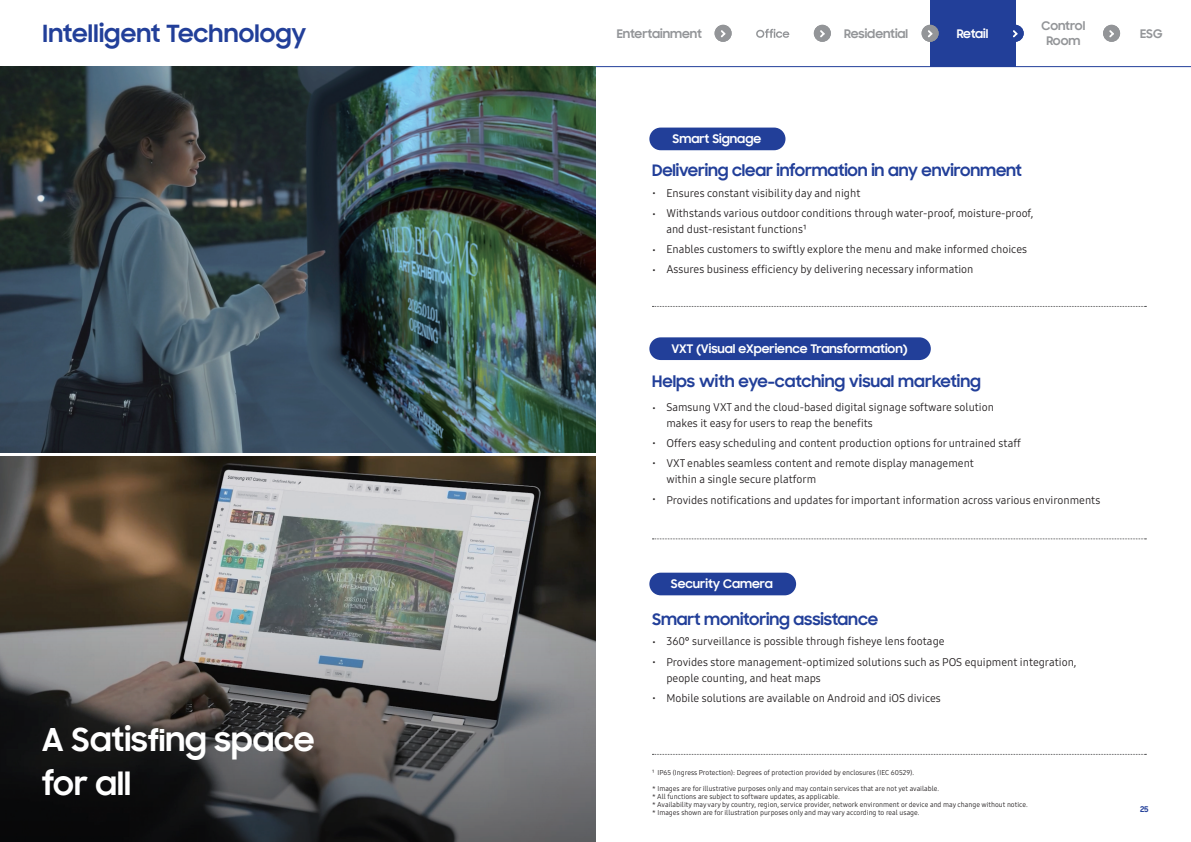
<style>
.page{position:relative;width:1191px;height:842px;background:#fff}
.page>*{position:absolute;margin:0;border:0;box-sizing:border-box;transform-origin:0 0}
._1_솔루션베네핏{font:700 32px "Samsung Sharp Sans";color:#fff}
.t1{font:700 24px "Samsung Sharp Sans";letter-spacing:.01em;color:#223f99}
.내지_본문_블루{font:700 16px "Samsung Sharp Sans";letter-spacing:-.01em;color:#223f99}
._3_기능_소제목{font:700 16px "Samsung Sharp Sans";color:#223f99}
.내지_본문_블루-2{font:700 12px "Samsung Sharp Sans";color:#fff}
.t2{font:700 12px/14.4px "Samsung Sharp Sans";color:#939598;text-align:center}
.본문{font:11px/16px "Samsung One Korean OTF 400";color:#231f20}
._3_기능_본문{font:11px/16px "Samsung One Korean OTF 400";color:#231f20}
.본문-2{font:500 11px "Samsung Sharp Sans";color:#231f20}
.t3{font:700 8px "Samsung Sharp Sans";color:#223f99}
._4_디스클레이머{font:7px "Samsung One Korean OTF 400";color:#231f20}
</style>
<div class="page">
<hr style="left:0;top:66px;width:595px;height:1px;background:#223f99">
<hr style="left:595px;top:66px;width:596px;height:1px;background:#223f99">
<div style="left:930px;top:0;width:85px;height:67px;background:#223f99"></div>
<div style="left:1103px;top:25px;width:17px;height:17px;background:#939598;border-radius:50%"></div>
<svg style="left:1109px;top:30px;width:5px;height:7px"></svg>
<div style="left:1006px;top:25px;width:17px;height:17px;background:#223f99;border-radius:50%"></div>
<svg style="left:1013px;top:30px;width:4px;height:7px"></svg>
<div style="left:714px;top:25px;width:17px;height:17px;background:#939598;border-radius:50%"></div>
<svg style="left:721px;top:30px;width:4px;height:7px"></svg>
<div style="left:921px;top:25px;width:17px;height:17px;background:#939598;border-radius:50%"></div>
<svg style="left:928px;top:30px;width:4px;height:7px"></svg>
<svg style="left:756px;top:29px;width:33px;height:9px"></svg>
<div style="left:814px;top:25px;width:17px;height:17px;background:#939598;border-radius:50%"></div>
<svg style="left:820px;top:30px;width:4px;height:7px"></svg>
<img style="left:0;top:456px;width:595px;height:77px">
<img style="left:0;top:67px;width:595px;height:385px">
<svg style="left:0;top:533px;width:595px;height:309px;background:#5f5e5c"></svg>
<svg style="left:652px;top:754px;width:494px;height:1px"></svg>
<div style="left:649px;top:128px;width:136px;height:22px;background:#223f99;border-radius:11px"></div>
<div style="left:649px;top:337px;width:281px;height:23px;background:#223f99;border-radius:11px"></div>
<div style="left:649px;top:573px;width:147px;height:22px;background:#223f99;border-radius:11px"></div>
<svg style="left:652px;top:306px;width:494px;height:1px"></svg>
<svg style="left:652px;top:539px;width:494px;height:1px"></svg>
<h2 class="t1" style="left:43px;top:15px;width:265px">Intelligent Technology</h2>
<p class="_1_솔루션베네핏" style="left:42px;top:715px;width:274px">A Satisfing space</p>
<p class="_1_솔루션베네핏" style="left:42px;top:759px;width:91px">for all</p>
<p class="t2" style="left:1041px;top:18px;width:45px">Control<br>Room</p>
<p class="t2" style="left:617px;top:26px;width:86px">Entertainment</p>
<p class="t2" style="left:844px;top:26px;width:65px">Residential</p>
<p class="내지_본문_블루-2" style="left:956px;top:24px;width:33px">Retail</p>
<p class="t2" style="left:1140px;top:26px;width:24px">ESG</p>
<p class="내지_본문_블루-2" style="left:672px;top:130px;width:90px">Smart Signage</p>
<p class="내지_본문_블루" style="left:652px;top:159px;width:371px">Delivering clear information in any environment</p>
<p class="본문-2" style="left:652px;top:184px;width:5px">•</p>
<p class="본문-2" style="left:652px;top:205px;width:5px">•</p>
<p class="본문-2" style="left:652px;top:241px;width:5px">•</p>
<p class="본문-2" style="left:652px;top:261px;width:5px">•</p>
<p class="본문" style="left:666px;top:185px;width:196px">Ensures constant visibility day and night</p>
<p class="본문" style="left:666px;top:205px;width:368px">Withstands various outdoor conditions through water-proof, moisture-proof, and dust-resistant functions¹</p>
<p class="본문" style="left:666px;top:241px;width:362px">Enables customers to swiftly explore the menu and make informed choices</p>
<p class="본문" style="left:666px;top:261px;width:309px">Assures business efficiency by delivering necessary information</p>
<p class="내지_본문_블루-2" style="left:671px;top:340px;width:238px">VXT (Visual eXperience Transformation)</p>
<p class="_3_기능_소제목" style="left:652px;top:369px;width:330px">Helps with eye-catching visual marketing</p>
<p class="본문-2" style="left:652px;top:399px;width:5px">•</p>
<p class="본문-2" style="left:652px;top:434px;width:5px">•</p>
<p class="본문-2" style="left:652px;top:454px;width:5px">•</p>
<p class="본문-2" style="left:652px;top:490px;width:5px">•</p>
<p class="_3_기능_본문" style="left:666px;top:399px;width:329px">Samsung VXT and the cloud-based digital signage software solution makes it easy for users to reap the benefits</p>
<p class="_3_기능_본문" style="left:666px;top:435px;width:356px">Offers easy scheduling and content production options for untrained staff</p>
<p class="_3_기능_본문" style="left:666px;top:455px;width:309px">VXT enables seamless content and remote display management within a single secure platform</p>
<p class="_3_기능_본문" style="left:666px;top:492px;width:435px">Provides notifications and updates for important information across various environments</p>
<p class="내지_본문_블루-2" style="left:671px;top:575px;width:104px">Security Camera</p>
<p class="내지_본문_블루" style="left:652px;top:607px;width:227px">Smart monitoring assistance</p>
<p class="본문-2" style="left:652px;top:633px;width:5px">•</p>
<p class="본문-2" style="left:652px;top:653px;width:5px">•</p>
<p class="본문-2" style="left:652px;top:689px;width:5px">•</p>
<p class="본문" style="left:666px;top:633px;width:280px">360° surveillance is possible through fisheye lens footage</p>
<p class="본문" style="left:666px;top:653px;width:411px">Provides store management-optimized solutions such as POS equipment integration, people counting, and heat maps</p>
<p class="본문" style="left:666px;top:690px;width:276px">Mobile solutions are available on Android and iOS divices</p>
<p class="_4_디스클레이머" style="left:652px;top:768px;width:263px">¹ IP65 (Ingress Protection): Degrees of protection provided by enclosures (IEC 60529).</p>
<p class="_4_디스클레이머" style="left:652px;top:784px;width:288px">* Images are for illustrative purposes only and may contain services that are not yet available.</p>
<p class="_4_디스클레이머" style="left:652px;top:792px;width:189px">* All functions are subject to software updates, as applicable.</p>
<p class="_4_디스클레이머" style="left:652px;top:800px;width:377px">* Availability may vary by country, region, service provider, network environment or device and may change without notice.</p>
<p class="_4_디스클레이머" style="left:652px;top:808px;width:269px">* Images shown are for illustration purposes only and may vary according to real usage.</p>
<p class="t3" style="left:1140px;top:803px;width:10px">25</p>
</div>
